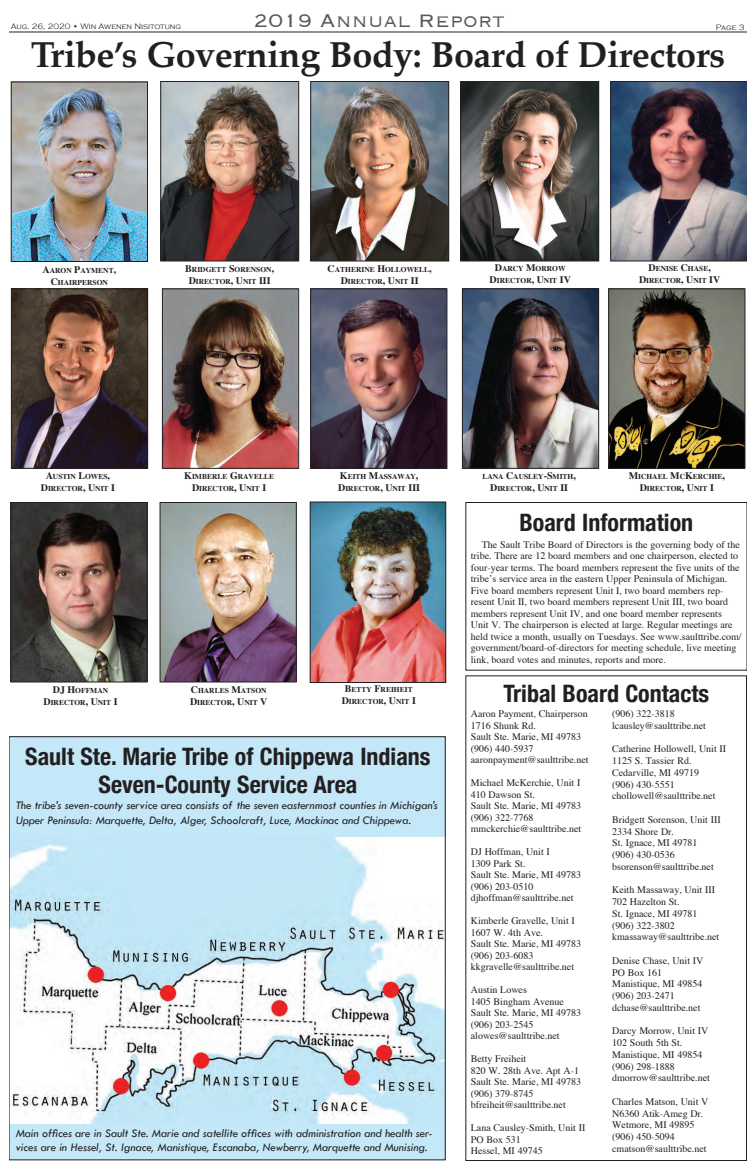
<style>
.page{position:relative;width:756px;height:1170px;background:#fff}
.page>*{position:absolute;margin:0;border:0;box-sizing:border-box;transform-origin:0 0}
.t1{font:700 36px "Palatino";letter-spacing:-.015em;color:#231f20}
.t2{font:700 condensed 24px/27.6px "Helvetica Neue";color:#231f20;text-align:center}
.t3{font:300 24px "Copperplate";color:#57585a}
.t4{font:italic 12px/14.4px "Tw Cen";color:#231f20}
.t5{font:10px/11.5px "Times";color:#231f20}
.t6{font:300 8px "Copperplate Gothic";color:#231f20}
.t7{font:700 7.5px/12px "Times";color:#231f20;text-align:center}
.s1{font-size:10px}
</style>
<div class="page">
<hr style="left:9px;top:32px;width:738px;height:1px;background:#231f20">
<img style="left:610px;top:290px;width:133px;height:177px">
<div style="left:608px;top:288px;width:137px;height:181px;border:1px solid #231f20"></div>
<img style="left:162px;top:504px;width:133px;height:176px">
<div style="left:160px;top:502px;width:137px;height:180px;border:1px solid #231f20"></div>
<img style="left:12px;top:504px;width:134px;height:176px">
<div style="left:10px;top:502px;width:138px;height:180px;border:1px solid #231f20"></div>
<img style="left:13px;top:290px;width:133px;height:177px">
<div style="left:11px;top:288px;width:137px;height:181px;border:1px solid #231f20"></div>
<img style="left:164px;top:290px;width:133px;height:177px">
<div style="left:162px;top:288px;width:137px;height:181px;border:1px solid #231f20"></div>
<img style="left:312px;top:290px;width:133px;height:177px">
<div style="left:310px;top:288px;width:137px;height:181px;border:1px solid #231f20"></div>
<img style="left:464px;top:290px;width:133px;height:177px">
<div style="left:462px;top:288px;width:137px;height:181px;border:1px solid #231f20"></div>
<img style="left:312px;top:504px;width:132px;height:177px">
<div style="left:310px;top:502px;width:136px;height:181px;border:1px solid #231f20"></div>
<img style="left:13px;top:84px;width:133px;height:176px">
<div style="left:11px;top:82px;width:137px;height:180px;border:1px solid #231f20"></div>
<img style="left:162px;top:83px;width:135px;height:177px">
<div style="left:160px;top:81px;width:139px;height:181px;border:1px solid #231f20"></div>
<img style="left:312px;top:83px;width:135px;height:177px">
<div style="left:310px;top:81px;width:139px;height:181px;border:1px solid #231f20"></div>
<img style="left:462px;top:83px;width:135px;height:177px">
<div style="left:460px;top:81px;width:139px;height:181px;border:1px solid #231f20"></div>
<img style="left:610px;top:81px;width:137px;height:181px">
<div style="left:9px;top:737px;width:436px;height:423px;background:#c4e8f8"></div>
<img style="left:11px;top:838px;width:433px;height:286px">
<div style="left:465px;top:675px;width:282px;height:486px;border:1px solid #231f20"></div>
<div style="left:465px;top:502px;width:282px;height:169px;border:1px solid #231f20"></div>
<p class="t6" style="left:11px;top:22px;width:172px">Aug. 26, 2020 • Win Awenen Nisitotung</p>
<p class="t3" style="left:254px;top:5px;width:252px">2019 Annual Report</p>
<p class="t6" style="left:716px;top:23px;width:30px">Page 3</p>
<p class="t1" style="left:31px;top:24px;width:696px">Tribe’s Governing Body: Board of Directors</p>
<p class="t7" style="left:42px;top:264px;width:75px"><span class="s1">A</span>ARON <span class="s1">P</span>AYMENT<span class="s1">,<br>C</span>HAIRPERSON</p>
<p class="t7" style="left:328px;top:263px;width:106px"><span class="s1">C</span>ATHERINE <span class="s1">H</span>OLLOWELL<span class="s1">,<br>D</span>IRECTOR<span class="s1">, U</span>NIT <span class="s1">II</span></p>
<p class="t7" style="left:639px;top:262px;width:83px"><span class="s1">D</span>ENISE <span class="s1">C</span>HASE<span class="s1">,<br>D</span>IRECTOR<span class="s1">, U</span>NIT <span class="s1">IV</span></p>
<p class="t7" style="left:490px;top:262px;width:83px"><span class="s1">D</span>ARCY <span class="s1">M</span>ORROW<br><span class="s1">D</span>IRECTOR<span class="s1">, U</span>NIT <span class="s1">IV</span></p>
<p class="t7" style="left:189px;top:263px;width:87px;text-align:left;text-indent:-3px"><span class="s1">B</span>RIDGETT <span class="s1">S</span>ORENSON<span class="s1">,<br>D</span>IRECTOR<span class="s1">, U</span>NIT <span class="s1">III</span></p>
<p class="t7" style="left:41px;top:470px;width:75px"><span class="s1">A</span>USTIN <span class="s1">L</span>OWES<span class="s1">,<br>D</span>IRECTOR<span class="s1">, U</span>NIT <span class="s1">I</span></p>
<p class="t7" style="left:184px;top:470px;width:91px"><span class="s1">K</span>IMBERLE <span class="s1">G</span>RAVELLE<br><span class="s1">D</span>IRECTOR<span class="s1">, U</span>NIT <span class="s1">I</span></p>
<p class="t7" style="left:482px;top:470px;width:95px">LANA <span class="s1">C</span>AUSLEY<span class="s1">-S</span>MITH<span class="s1">,<br>D</span>IRECTOR<span class="s1">, U</span>NIT <span class="s1">II</span></p>
<p class="t7" style="left:338px;top:470px;width:82px;text-align:left"><span class="s1">K</span>EITH <span class="s1">M</span>ASSAWAY<span class="s1">,<br>D</span>IRECTOR<span class="s1">, U</span>NIT <span class="s1">III</span></p>
<p class="t7" style="left:629px;top:470px;width:98px"><span class="s1">M</span>ICHAEL <span class="s1">M</span>C<span class="s1">K</span>ERCHIE<span class="s1">,<br>D</span>IRECTOR<span class="s1">, U</span>NIT <span class="s1">I</span></p>
<p class="t2" style="left:520px;top:507px;width:175px">Board Information</p>
<p class="t5" style="left:471px;top:538px;width:272px;text-indent:11px">The Sault Tribe Board of Directors is the governing body of the tribe. There are 12 board members and one chairperson, elected to four-year terms. The board members represent the five units of the tribe’s service area in the eastern Upper Peninsula of Michigan.<br>Five board members represent Unit I, two board members rep&shy;resent Unit II, two board members represent Unit III, two board members represent Unit IV, and one board member represents Unit V. The chairperson is elected at large. Regular meetings are held twice a month, usually on Tuesdays. See www.saulttribe.com/ government/board-of-directors for meeting schedule, live meeting link, board votes and minutes, reports and more.</p>
<p class="t7" style="left:43px;top:684px;width:75px"><span class="s1">DJ H</span>OFFMAN<br><span class="s1">D</span>IRECTOR<span class="s1">, U</span>NIT <span class="s1">I</span></p>
<p class="t7" style="left:190px;top:684px;width:79px;text-align:left"><span class="s1">C</span>HARLES <span class="s1">M</span>ATSON<br><span class="s1">D</span>IRECTOR<span class="s1">, U</span>NIT <span class="s1">V</span></p>
<p class="t7" style="left:342px;top:684px;width:75px"><span class="s1">B</span>ETTY <span class="s1">F</span>REIHEIT<br><span class="s1">D</span>IRECTOR<span class="s1">, U</span>NIT <span class="s1">I</span></p>
<p class="t2" style="left:25px;top:741px;width:407px">Sault Ste. Marie Tribe of Chippewa Indians<br>Seven-County Service Area</p>
<p class="t4" style="left:16px;top:798px;width:424px">The tribe’s seven-county service area consists of the seven easternmost counties in Michigan’s<br>Upper Peninsula: Marquette, Delta, Alger, Schoolcraft, Luce, Mackinac and Chippewa.</p>
<p class="t4" style="left:16px;top:1126px;width:418px">Main offices are in Sault Ste. Marie and satellite offices with administration and health ser&shy;vices are in Hessel, St. Ignace, Manistique, Escanaba, Newberry, Marquette and Munising.</p>
<p class="t2" style="left:504px;top:678px;width:207px">Tribal Board Contacts</p>
<p class="t5" style="left:471px;top:708px;width:119px">Aaron Payment, Chairperson<br>1716 Shunk Rd.<br>Sault Ste. Marie, MI 49783 (906) 440-5937 aaronpayment@saulttribe.net</p>
<p class="t5" style="left:471px;top:777px;width:112px">Michael McKerchie, Unit I<br>410 Dawson St.<br>Sault Ste. Marie, MI 49783 (906) 322-7768 mmckerchie@saulttribe.net</p>
<p class="t5" style="left:471px;top:846px;width:112px">DJ Hoffman, Unit I<br>1309 Park St.<br>Sault Ste. Marie, MI 49783 (906) 203-0510 djhoffman@saulttribe.net</p>
<p class="t5" style="left:471px;top:915px;width:112px">Kimberle Gravelle, Unit I<br>1607 W. 4th Ave.<br>Sault Ste. Marie, MI 49783 (906) 203-6083 kkgravelle@saulttribe.net</p>
<p class="t5" style="left:471px;top:984px;width:112px">Austin Lowes<br>1405 Bingham Avenue<br>Sault Ste. Marie, MI 49783 (906) 203-2545 alowes@saulttribe.net</p>
<p class="t5" style="left:471px;top:1053px;width:112px">Betty Freiheit<br>820 W. 28th Ave. Apt A-1<br>Sault Ste. Marie, MI 49783 (906) 379-8745 bfreiheit@saulttribe.net</p>
<p class="t5" style="left:471px;top:1122px;width:116px">Lana Causley-Smith, Unit II<br>PO Box 531<br>Hessel, MI 49745</p>
<p class="t5" style="left:612px;top:708px;width:95px">(906) 322-3818 lcausley@saulttribe.net</p>
<p class="t5" style="left:612px;top:743px;width:116px;line-height:11.8px">Catherine Hollowell, Unit II<br>1125 S. Tassier Rd.<br>Cedarville, MI 49719<br>(906) 430-5551 chollowell@saulttribe.net</p>
<p class="t5" style="left:612px;top:813px;width:110px;line-height:11.8px">Bridgett Sorenson, Unit III<br>2334 Shore Dr.<br>St. Ignace, MI 49781 (906) 430-0536 bsorenson@saulttribe.net</p>
<p class="t5" style="left:612px;top:884px;width:109px">Keith Massaway, Unit III<br>702 Hazelton St.<br>St. Ignace, MI 49781 (906) 322-3802 kmassaway@saulttribe.net</p>
<p class="t5" style="left:612px;top:954px;width:93px">Denise Chase, Unit IV<br>PO Box 161<br>Manistique, MI 49854 (906) 203-2471 dchase@saulttribe.net</p>
<p class="t5" style="left:612px;top:1025px;width:99px">Darcy Morrow, Unit IV<br>102 South 5th St.<br>Manistique, MI 49854 (906) 298-1888 dmorrow@saulttribe.net</p>
<p class="t5" style="left:612px;top:1095px;width:98px">Charles Matson, Unit V<br>N6360 Atik-Ameg Dr.<br>Wetmore, MI 49895 (906) 450-5094 cmatson@saulttribe.net</p>
</div>
